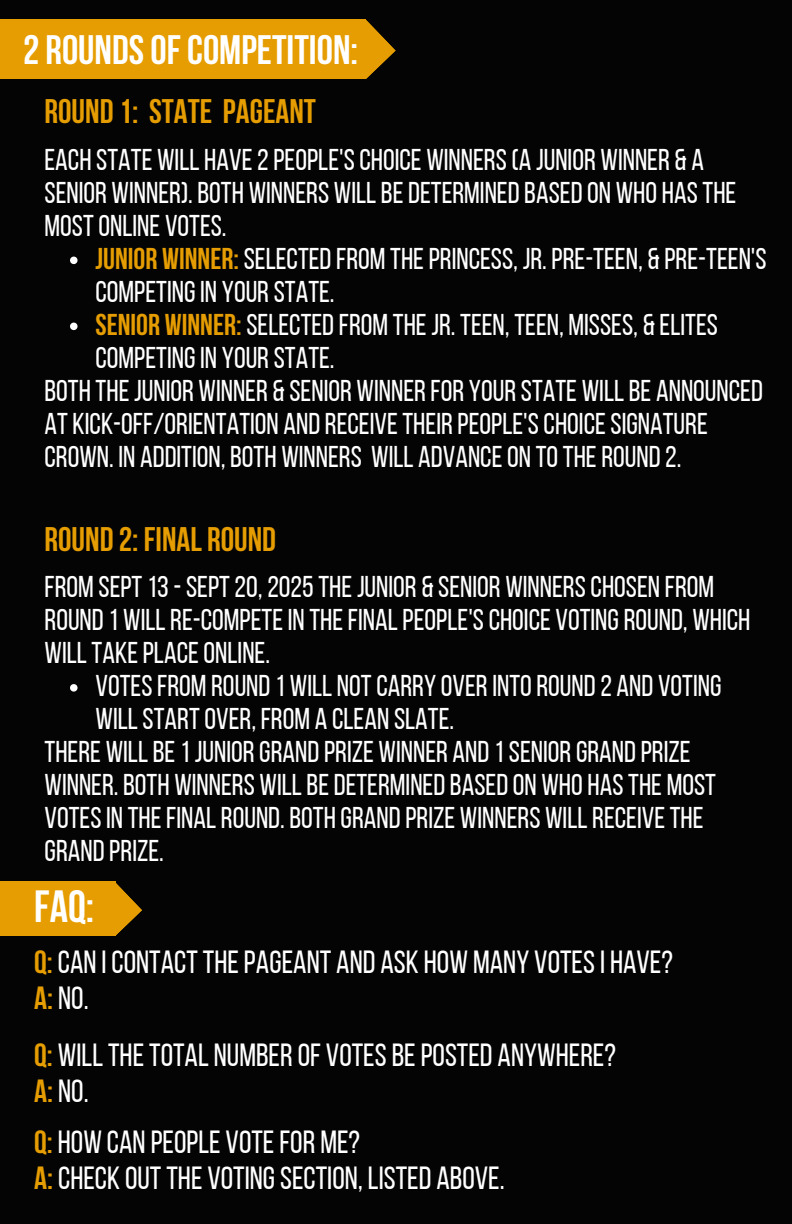
<style>
.page{position:relative;width:792px;height:1224px;background:#040405}
.page>*{position:absolute;margin:0;border:0;box-sizing:border-box;transform-origin:0 0}
.t1{font:700 45px "Bebas Neue";color:#fff}
.t2{font:700 41px "Bebas Neue";color:#fff}
.t3{font:700 34px "Bebas Neue";color:#e69d01}
.t4{font:32px "Bebas Neue";color:#fff}
.t5{font:30px/33px "Bebas Neue";color:#fff}
.s1{font-weight:700;color:#e69d01}
</style>
<div class="page">
<svg style="left:70px;top:257px;width:8px;height:7px"></svg>
<svg style="left:70px;top:323px;width:8px;height:7px"></svg>
<svg style="left:70px;top:684px;width:8px;height:8px"></svg>
<div style="left:173px;top:19px;width:193px;height:60px;background:#e69d01"></div>
<svg style="left:366px;top:20px;width:30px;height:59px"></svg>
<div style="left:0;top:19px;width:182px;height:60px;background:#e69d01"></div>
<div style="left:0;top:882px;width:115px;height:54px;background:#e69d01"></div>
<svg style="left:115px;top:882px;width:27px;height:54px"></svg>
<p class="t2" style="left:23px;top:33px;width:337px">2 ROUNDSOFCOMPETITION:</p>
<h2 class="t3" style="left:45px;top:98px;width:273px">ROUND 1: STATE PAGEANT</h2>
<p class="t5" style="left:45px;top:146px;width:693px">EACH STATE WILL HAVE2PEOPLE'SCHOICE WINNERS(A JUNIOR WINNER &amp; A<br>SENIOR WINNER).BOTH WINNERS WILLBEDETERMINEDBASEDON WHO HAS THE<br>MOSTONLINE VOTES.</p>
<p class="t5" style="left:96px;top:245px;width:673px"><span class="s1">JUNIOR WINNER:</span> SELECTEDFROM THEPRINCESS, JR.PRE-TEEN, &amp; PRE-TEEN'S<br>COMPETINGIN YOURSTATE.</p>
<p class="t5" style="left:96px;top:311px;width:624px"><span class="s1">SENIOR WINNER:</span> SELECTEDFROM THEJR.TEEN, TEEN, MISSES, &amp; ELITES<br>COMPETINGIN YOURSTATE.</p>
<p class="t5" style="left:45px;top:377px;width:720px">BOTH THE JUNIOR WINNER &amp; SENIOR WINNERFOR YOURSTATE WILL BE ANNOUNCED<br>AT KICK-OFF/ORIENTATION ANDRECEIVETHEIRPEOPLE'SCHOICE SIGNATURE<br>CROWN. IN ADDITION,BOTH WINNERS WILL ADVANCEON TO THE ROUND2.</p>
<p class="t3" style="left:45px;top:525px;width:233px">ROUND 2: FINAL ROUND</p>
<p class="t5" style="left:45px;top:573px;width:708px">FROM SEPT13-SEPT20,2025THEJUNIOR &amp; SENIOR WINNERS CHOSEN FROM<br>ROUND1 WILLRE-COMPETEIN THEFINALPEOPLE'SCHOICE VOTINGROUND, WHICH<br>WILLTAKEPLACEONLINE.</p>
<p class="t5" style="left:96px;top:672px;width:628px">VOTESFROM ROUND1 WILL NOTCARRY OVERINTO ROUND 2 AND VOTING<br>WILLSTARTOVER,FROM A CLEAN SLATE.</p>
<p class="t5" style="left:45px;top:738px;width:673px">THERE WILLBE1JUNIORGRANDPRIZE WINNER AND1SENIORGRANDPRIZE WINNER.BOTH WINNERS WILLBEDETERMINEDBASEDON WHO HASTHE MOST VOTESIN THEFINALROUND.BOTH GRANDPRIZE WINNERS WILL RECEIVETHE GRANDPRIZE.</p>
<p class="t1" style="left:34px;top:889px;width:61px">FAQ:</p>
<p class="t4" style="left:34px;top:949px;width:640px"><span class="s1">Q:</span> CAN I CONTACTTHEPAGEANT AND ASK HOW MANY VOTESI HAVE?</p>
<h1 class="t4" style="left:34px;top:985px;width:56px"><span class="s1">A:</span> NO.</h1>
<p class="t4" style="left:34px;top:1042px;width:583px"><span class="s1">Q:</span> WILLTHETOTAL NUMBEROF VOTESBEPOSTED ANYWHERE?</p>
<p class="t4" style="left:34px;top:1078px;width:56px"><span class="s1">A:</span> NO.</p>
<p class="t4" style="left:34px;top:1129px;width:327px"><span class="s1">Q:</span> HOW CAN PEOPLE VOTEFOR ME?</p>
<p class="t4" style="left:34px;top:1165px;width:472px"><span class="s1">A:</span> CHECK OUTTHE VOTINGSECTION, LISTED ABOVE.</p>
</div>
